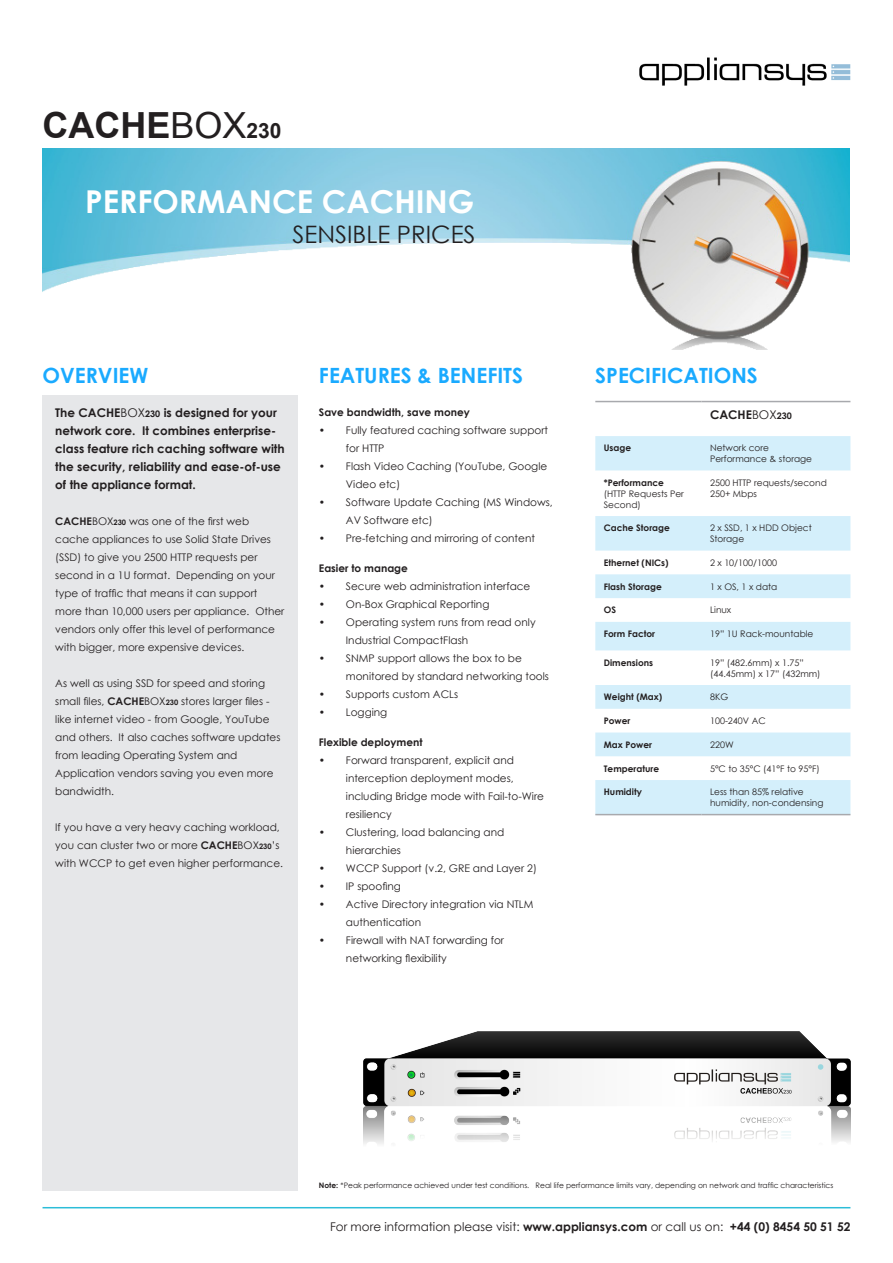
<style>
.page{position:relative;width:893px;height:1263px;background:#fff}
.page>*{position:absolute;margin:0;border:0;box-sizing:border-box;transform-origin:0 0}
.t1{font:700 36px "Arial";color:#231f20}
.t2{font:700 31.5px "Century Gothic";color:#fff}
.t3{font:24px "Century Gothic";color:#231f20}
.t4{font:700 21px "Century Gothic";color:#1aaaff}
.t5{font:700 12px/18px "Century Gothic";color:#231f20}
.t6{font:12px "Century Gothic";color:#231f20}
.t7{font:10.5px/18px "Century Gothic";color:#231f20}
.t8{font:700 10.5px "Century Gothic";color:#231f20}
.t9{font:9px/10.8px "Century Gothic";color:#231f20}
.t10{font:700 9px "Century Gothic";color:#231f20}
.t11{font:7.5px "Century Gothic";color:#231f20}
.s1{font-weight:400}
.s2{font-size:21px}
.s3{font-size:9px}
.s4{font-weight:700}
.s5{font-weight:700;font-size:7.5px}
</style>
<div class="page">
<div style="left:43px;top:395px;width:255px;height:796px;background:#e6e7e9"></div>
<hr style="left:43px;top:1207px;width:807px;height:1px;background:#2cbdd8">
<img style="left:639px;top:57px;width:211px;height:28px">
<img style="left:364px;top:1031px;width:486px;height:113px">
<img style="left:43px;top:149px;width:807px;height:200px">
<svg style="left:595px;top:436px;width:255px;height:378px;fill:#d4effb"></svg>
<svg style="left:595px;top:471px;width:255px;height:45px"></svg>
<hr style="left:595px;top:814px;width:106px;height:1px;background:#a8a9ad">
<hr style="left:701px;top:814px;width:149px;height:1px;background:#a8a9ad">
<hr style="left:595px;top:401px;width:106px;height:1px;background:#a8a9ad">
<hr style="left:701px;top:401px;width:149px;height:1px;background:#a8a9ad">
<p class="t1" style="left:43px;top:102px;width:241px">CACHE<span class="s1">BOX</span><span class="s2">230</span></p>
<p class="t2" style="left:85px;top:177px;width:391px">PERFORMANCE CACHING</p>
<p class="t3" style="left:293px;top:218px;width:184px">SENSIBLE PRICES</p>
<p class="t4" style="left:43px;top:359px;width:107px">OVERVIEW</p>
<p class="t4" style="left:319px;top:359px;width:206px">FEATURES &amp; BENEFITS</p>
<p class="t8" style="left:319px;top:404px;width:152px">Save bandwidth, save money</p>
<p class="t7" style="left:346px;top:421px;width:204px;text-indent:-27px">• Fully featured caching software support for HTTP</p>
<p class="t7" style="left:346px;top:457px;width:203px;text-indent:-27px">• Flash Video Caching (YouTube, Google<br>Video etc)</p>
<p class="t7" style="left:346px;top:493px;width:208px;text-indent:-27px">• Software Update Caching (MS Windows,<br>AV Software etc)</p>
<p class="t7" style="left:319px;top:529px;width:218px">• Pre-fetching and mirroring of content</p>
<p class="t8" style="left:319px;top:560px;width:91px">Easier to manage</p>
<p class="t7" style="left:319px;top:577px;width:213px">• Secure web administration interface</p>
<p class="t7" style="left:319px;top:595px;width:172px">• On-Box Graphical Reporting</p>
<p class="t7" style="left:346px;top:613px;width:191px;text-indent:-27px">• Operating system runs from read only<br>Industrial CompactFlash</p>
<p class="t7" style="left:346px;top:649px;width:205px;text-indent:-27px">• SNMP support allows the box to be monitored by standard networking tools</p>
<p class="t7" style="left:319px;top:685px;width:141px">• Supports custom ACLs</p>
<p class="t7" style="left:319px;top:703px;width:70px">• Logging</p>
<p class="t8" style="left:319px;top:734px;width:105px">Flexible deployment</p>
<p class="t7" style="left:346px;top:751px;width:200px;text-indent:-27px">• Forward transparent, explicit and interception deployment modes, including Bridge mode with Fail-to-Wire resiliency</p>
<p class="t7" style="left:346px;top:823px;width:160px;text-indent:-27px">• Clustering, load balancing and hierarchies</p>
<p class="t7" style="left:319px;top:859px;width:219px">• WCCP Support (v.2, GRE and Layer 2)</p>
<p class="t7" style="left:319px;top:877px;width:84px">• IP spoofing</p>
<p class="t7" style="left:346px;top:895px;width:189px;text-indent:-27px">• Active Directory integration via NTLM authentication</p>
<p class="t7" style="left:346px;top:931px;width:160px;text-indent:-27px">• Firewall with NAT forwarding for networking flexibility</p>
<p class="t5" style="left:55px;top:403px;width:231px">The CACHE<span class="s1">BOX</span><span class="s3">230</span> is designed for your network core. It combines enterprise&shy;class feature rich caching software with the security, reliability and ease-of-use of the appliance format.</p>
<p class="t7" style="left:55px;top:512px;width:231px"><span class="s4">CACHE</span>BOX<span class="s5">230</span> was one of the first web cache appliances to use Solid State Drives (SSD) to give you 2500 HTTP requests per second in a 1U format. Depending on your type of traffic that means it can support more than 10,000 users per appliance. Other vendors only offer this level of performance with bigger, more expensive devices.</p>
<p class="t7" style="left:55px;top:674px;width:227px">As well as using SSD for speed and storing small files, <span class="s4">CACHE</span>BOX<span class="s5">230</span> stores larger files - like internet video - from Google, YouTube and others. It also caches software updates from leading Operating System and Application vendors saving you even more bandwidth.</p>
<p class="t7" style="left:55px;top:818px;width:229px">If you have a very heavy caching workload, you can cluster two or more <span class="s4">CACHE</span>BOX<span class="s5">230</span>’s with WCCP to get even higher performance.</p>
<p class="t4" style="left:595px;top:359px;width:164px">SPECIFICATIONS</p>
<p class="t5" style="left:710px;top:405px;width:83px">CACHE<span class="s1">BOX</span><span class="s3">230</span></p>
<p class="t10" style="left:604px;top:441px;width:29px">Usage</p>
<p class="t9" style="left:710px;top:443px;width:104px">Network core<br>Performance &amp; storage</p>
<p class="t9" style="left:604px;top:477px;width:82px"><span class="s4">*Performance </span>(HTTP Requests Per<br>Second)</p>
<p class="t9" style="left:710px;top:477px;width:118px">2500 HTTP requests/second</p>
<p class="t9" style="left:710px;top:488px;width:48px">250+ Mbps</p>
<p class="t10" style="left:604px;top:521px;width:68px">Cache Storage</p>
<p class="t9" style="left:710px;top:522px;width:103px">2 x SSD, 1 x HDD Object<br>Storage</p>
<p class="t10" style="left:604px;top:556px;width:66px">Ethernet (NICs)</p>
<p class="t9" style="left:710px;top:557px;width:69px">2 x 10/100/1000</p>
<p class="t10" style="left:604px;top:579px;width:59px">Flash Storage</p>
<p class="t9" style="left:710px;top:581px;width:69px">1 x OS, 1 x data</p>
<p class="t10" style="left:604px;top:603px;width:14px">OS</p>
<p class="t9" style="left:710px;top:605px;width:23px">Linux</p>
<p class="t10" style="left:604px;top:627px;width:53px">Form Factor</p>
<p class="t9" style="left:710px;top:628px;width:105px">19” 1U Rack-mountable</p>
<p class="t10" style="left:604px;top:656px;width:51px">Dimensions</p>
<p class="t9" style="left:710px;top:657px;width:112px">19” (482.6mm) x 1.75” (44.45mm) x 17” (432mm)</p>
<p class="t10" style="left:604px;top:690px;width:60px">Weight (Max)</p>
<p class="t9" style="left:710px;top:691px;width:20px">8KG</p>
<p class="t10" style="left:604px;top:714px;width:28px">Power</p>
<p class="t9" style="left:710px;top:715px;width:57px">100-240V AC</p>
<p class="t10" style="left:604px;top:738px;width:50px">Max Power</p>
<p class="t9" style="left:710px;top:739px;width:25px">220W</p>
<p class="t10" style="left:604px;top:761px;width:57px">Temperature</p>
<p class="t9" style="left:710px;top:763px;width:111px">5°C to 35°C (41°F to 95°F)</p>
<p class="t10" style="left:604px;top:785px;width:40px">Humidity</p>
<p class="t9" style="left:710px;top:786px;width:115px">Less than 85% relative humidity, non-condensing</p>
<p class="t11" style="left:319px;top:1180px;width:516px"><span class="s4">Note:</span> *Peak performance achieved under test conditions. Real life performance limits vary, depending on network and traffic characteristics</p>
<p class="t6" style="left:330px;top:1218px;width:522px">For more information please visit: <span class="s4">www.appliansys.com</span> or call us on: <span class="s4">+44 (0) 8454 50 51 52</span></p>
</div>
